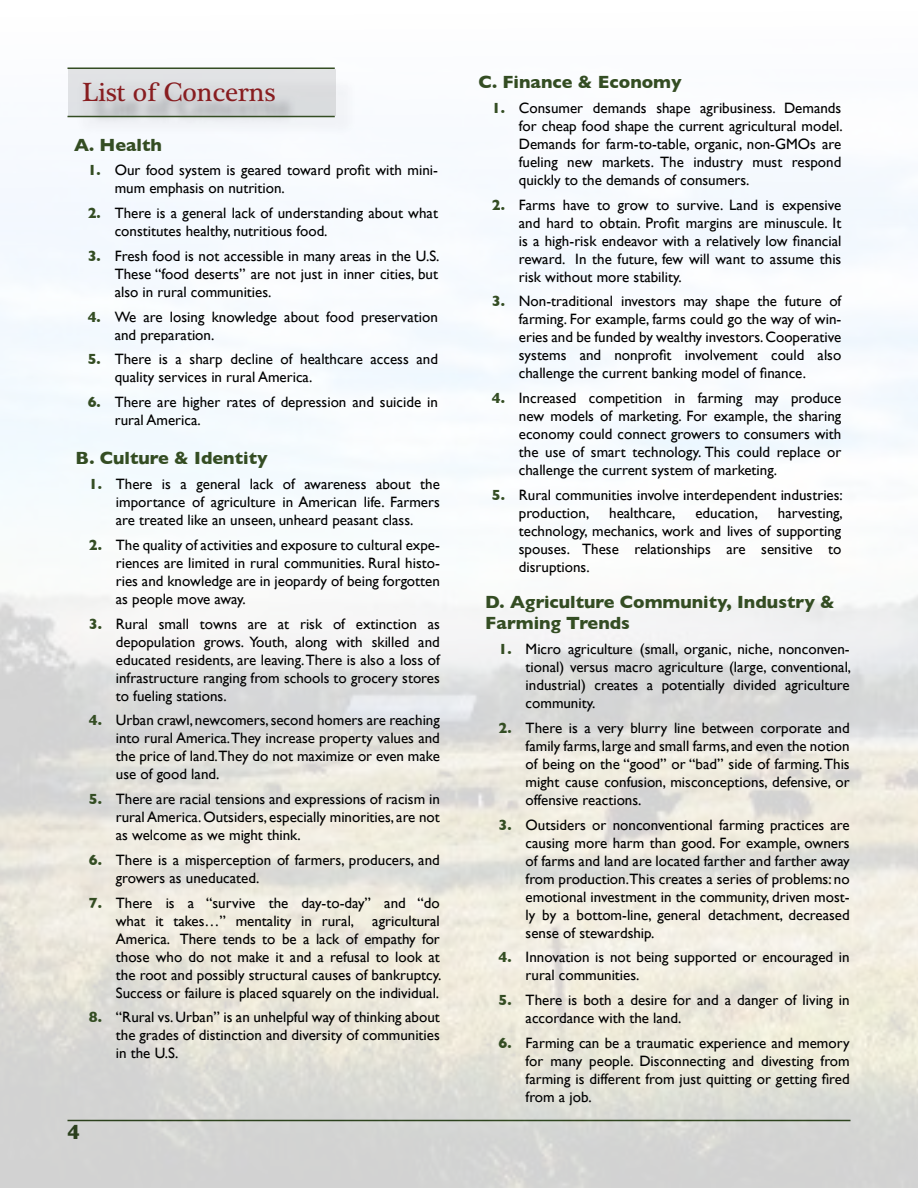
<style>
.page{position:relative;width:918px;height:1188px;background:#fff}
.page>*{position:absolute;margin:0;border:0;box-sizing:border-box;transform-origin:0 0}
.t1{font:27px "Plantagenet Cherokee";color:#881d20}
.t2{font:700 21px "Gill Sans";color:#344d23}
.t3{font:700 18px/21.6px "Gill Sans";color:#344d23}
.t4{font:15px/18px "Gill Sans";color:#000;text-align:justify}
.s1{font-weight:700;color:#344d23}
</style>
<div class="page">
<img style="left:0;top:67px;width:918px;height:1121px">
<div style="left:75px;top:75px;width:283px;height:62px;background:#f3f5f9"></div>
<svg style="left:69px;top:69px;width:267px;height:47px;background:#d6d8da"></svg>
<hr style="left:68px;top:67px;width:267px;height:2px;background:#344d23">
<hr style="left:68px;top:116px;width:267px;height:1px;background:#344d23">
<h1 class="t1" style="left:82px;top:82px;width:195px">List of Concerns</h1>
<p class="t3" style="left:74px;top:135px;width:89px">A. Health</p>
<p class="t4" style="left:115px;top:161px;width:325px;text-indent:-27px"><span class="s1">1.</span> Our food system is geared toward proit with mini&shy;mum emphasis on nutrition.</p>
<p class="t4" style="left:115px;top:205px;width:325px;text-indent:-27px"><span class="s1">2.</span> There is a general lack of understanding about what constitutes healthy, nutritious food.</p>
<p class="t4" style="left:115px;top:248px;width:326px;text-indent:-27px"><span class="s1">3.</span> Fresh food is not accessible in many areas in the U.S.<br>These “food deserts” are not just in inner cities, but also in rural communities.</p>
<p class="t4" style="left:115px;top:309px;width:325px;text-indent:-27px"><span class="s1">4.</span> We are losing knowledge about food preservation and preparation.</p>
<p class="t4" style="left:115px;top:351px;width:325px;text-indent:-27px"><span class="s1">5.</span> There is a sharp decline of healthcare access and quality services in rural America.</p>
<p class="t4" style="left:115px;top:394px;width:325px;text-indent:-27px"><span class="s1">6.</span> There are higher rates of depression and suicide in rural America.</p>
<p class="t3" style="left:75px;top:449px;width:194px">B. Culture &amp; Identity</p>
<p class="t4" style="left:116px;top:476px;width:326px;text-indent:-27px"><span class="s1">1.</span> There is a general lack of awareness about the importance of agriculture in American life. Farmers are treated like an unseen, unheard peasant class.</p>
<p class="t4" style="left:116px;top:537px;width:326px;text-indent:-27px"><span class="s1">2.</span> The quality of activities and exposure to cultural expe&shy;riences are limited in rural communities. Rural histo&shy;ries and knowledge are in jeopardy of being forgotten as people move away.</p>
<p class="t4" style="left:116px;top:616px;width:326px;text-indent:-27px"><span class="s1">3.</span> Rural small towns are at risk of extinction as depopulation grows. Youth, along with skilled and educated residents, are leaving. There is also a loss of infrastructure ranging from schools to grocery stores to fueling stations.</p>
<p class="t4" style="left:116px;top:713px;width:326px;text-indent:-27px"><span class="s1">4.</span> Urban crawl, newcomers, second homers are reaching into rural America.They increase property values and the price of land.They do not maximize or even make use of good land.</p>
<p class="t4" style="left:116px;top:791px;width:326px;text-indent:-27px"><span class="s1">5.</span> There are racial tensions and expressions of racism in rural America. Outsiders, especially minorities, are not as welcome as we might think.</p>
<p class="t4" style="left:116px;top:852px;width:326px;text-indent:-27px"><span class="s1">6.</span> There is a misperception of farmers, producers, and growers as uneducated.</p>
<p class="t4" style="left:116px;top:895px;width:327px;text-indent:-27px"><span class="s1">7.</span> There is a “survive the day-to-day” and “do what it takes…” mentality in rural, agricultural America. There tends to be a lack of empathy for those who do not make it and a refusal to look at the root and possibly structural causes of bankruptcy.<br>Success or failure is placed squarely on the individual.</p>
<p class="t4" style="left:116px;top:1010px;width:326px;text-indent:-27px"><span class="s1">8.</span> “Rural vs. Urban” is an unhelpful way of thinking about the grades of distinction and diversity of communities in the U.S.</p>
<h2 class="t2" style="left:68px;top:1124px;width:14px">4</h2>
<p class="t3" style="left:478px;top:73px;width:205px">C. Finance &amp; Economy</p>
<p class="t4" style="left:519px;top:100px;width:326px;text-indent:-27px"><span class="s1">1.</span> Consumer demands shape agribusiness. Demands for cheap food shape the current agricultural model.<br>Demands for farm-to-table, organic, non-GMOs are fueling new markets. The industry must respond quickly to the demands of consumers.</p>
<p class="t4" style="left:519px;top:197px;width:324px;text-indent:-27px"><span class="s1">2.</span> Farms have to grow to survive. Land is expensive and hard to obtain. Proit margins are minuscule. It is a high-risk endeavor with a relatively low inancial reward. In the future, few will want to assume this risk without more stability.</p>
<p class="t4" style="left:519px;top:293px;width:324px;text-indent:-27px"><span class="s1">3.</span> Non-traditional investors may shape the future of farming. For example, farms could go the way of win&shy;eries and be funded by wealthy investors. Cooperative systems and nonproit involvement could also challenge the current banking model of inance.</p>
<p class="t4" style="left:519px;top:390px;width:324px;text-indent:-27px"><span class="s1">4.</span> Increased competition in farming may produce new models of marketing. For example, the sharing economy could connect growers to consumers with the use of smart technology. This could replace or challenge the current system of marketing.</p>
<p class="t4" style="left:519px;top:487px;width:326px;text-indent:-27px"><span class="s1">5.</span> Rural communities involve interdependent industries: production,</p>
<p class="t4" style="left:519px;top:505px;width:326px;text-indent:259px">harvesting, technology, mechanics, work and lives of supporting spouses. These relationships are sensitive to disruptions.</p>
<p class="t3" style="left:485px;top:592px;width:351px">D. Agriculture Community, Industry &amp;<br>Farming Trends</p>
<p class="t4" style="left:526px;top:641px;width:327px;text-indent:-27px"><span class="s1">1.</span> Micro agriculture (small, organic, niche, nonconven&shy;tional) versus macro agriculture (large, conventional, industrial) creates a potentially divided agriculture community.</p>
<p class="t4" style="left:526px;top:720px;width:326px;text-indent:-27px"><span class="s1">2.</span> There is a very blurry line between corporate and family farms, large and small farms, and even the notion of being on the “good” or “bad” side of farming. This might cause confusion, misconceptions, defensive, or offensive reactions.</p>
<p class="t4" style="left:526px;top:817px;width:326px;text-indent:-27px"><span class="s1">3.</span> Outsiders or nonconventional farming practices are causing more harm than good. For example, owners of farms and land are located farther and farther away from production.This creates a series of problems: no emotional investment in the community, driven most&shy;ly by a bottom-line, general detachment, decreased sense of stewardship.</p>
<p class="t4" style="left:526px;top:950px;width:326px;text-indent:-27px"><span class="s1">4.</span> Innovation is not being supported or encouraged in rural communities.</p>
<p class="t4" style="left:526px;top:992px;width:326px;text-indent:-27px"><span class="s1">5.</span> There is both a desire for and a danger of living in accordance with the land.</p>
<p class="t4" style="left:526px;top:1035px;width:326px;text-indent:-27px"><span class="s1">6.</span> Farming can be a traumatic experience and memory for many people. Disconnecting and divesting from farming is different from just quitting or getting ired from a job.</p>
<p class="t4" style="left:609px;top:505px;width:68px">healthcare,</p>
<p class="t4" style="left:695px;top:505px;width:64px">education,</p>
</div>
